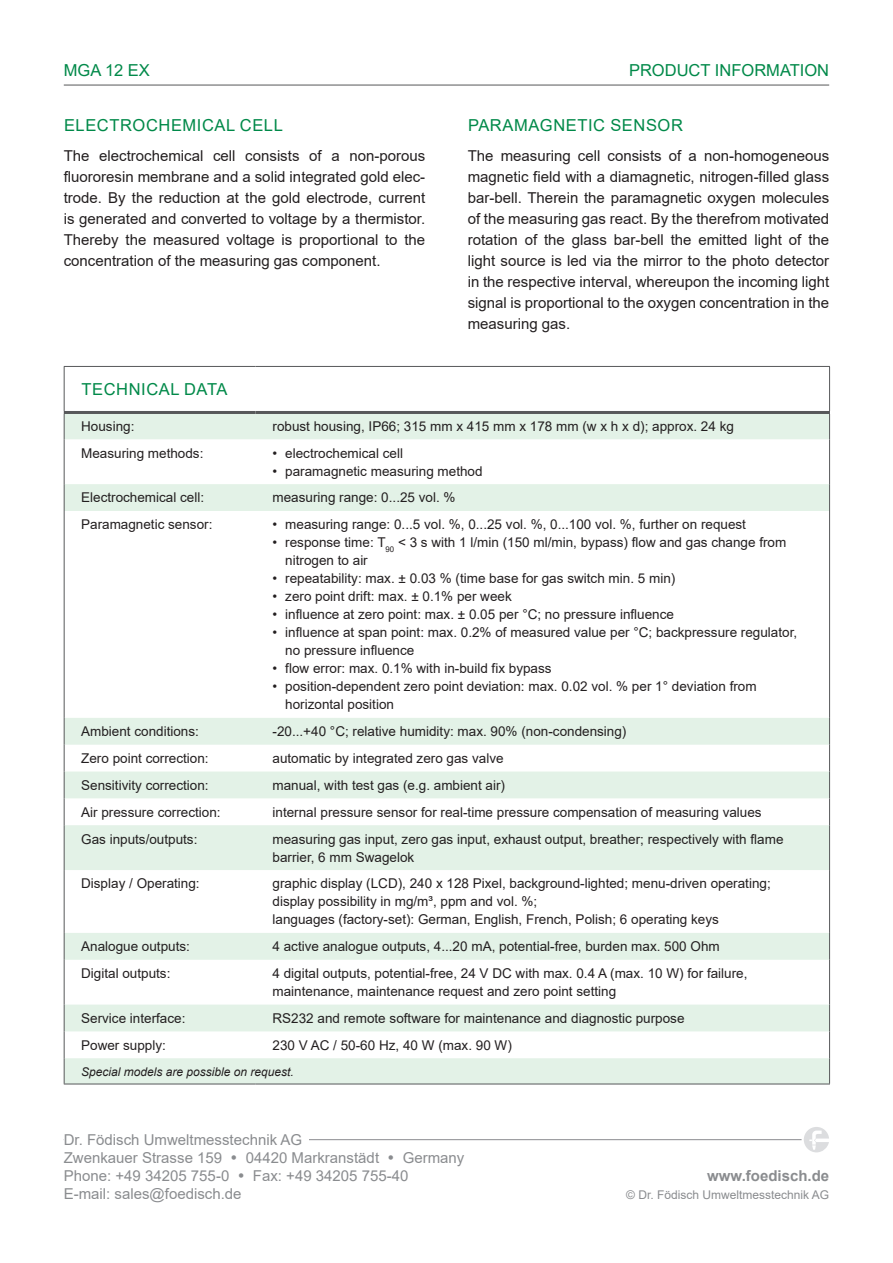
<style>
.page{position:relative;width:893px;height:1263px;background:#fff}
.page>*{position:absolute;margin:0;border:0;box-sizing:border-box;transform-origin:0 0}
.t1{font:16.5px "Arial";letter-spacing:.035em;color:#008949}
.t2{font:16.5px "Arial";color:#008949}
.t3{font:15px/21px "Arial";color:#231f20;text-align:justify}
.t4{font:15px "Arial";color:#8a8c8f}
.t5{font:700 15px "Arial";color:#8a8c8f}
.t6{font:13.5px/18px "Arial";color:#231f20}
.t7{font:italic 12px "Arial";color:#231f20}
.t8{font:12px "Arial";color:#8a8c8f}
</style>
<div class="page">
<hr style="left:64px;top:1139px;width:765px;height:1px;background:#8a8c8f">
<hr style="left:64px;top:85px;width:765px;height:1px;background:#57585a">
<div style="left:801px;top:1125px;width:30px;height:29px;background:#fff;border-radius:50%"></div>
<svg style="left:804px;top:1127px;width:25px;height:25px"></svg>
<div style="left:64px;top:1134px;width:245px;height:11px;background:#fff"></div>
<svg style="left:65px;top:414px;width:764px;height:670px"></svg>
<hr style="left:64px;top:411px;width:191px;height:3px;background:#57585a">
<hr style="left:255px;top:411px;width:575px;height:3px;background:#57585a">
<hr style="left:64px;top:366px;width:191px;height:1px;background:#57585a">
<hr style="left:64px;top:367px;width:1px;height:44px;background:#57585a">
<hr style="left:255px;top:366px;width:575px;height:1px;background:#57585a">
<hr style="left:829px;top:367px;width:1px;height:44px;background:#57585a">
<hr style="left:64px;top:1084px;width:191px;height:1px;background:#57585a">
<hr style="left:255px;top:1084px;width:575px;height:1px;background:#57585a">
<svg style="left:64px;top:414px;width:1px;height:25px"></svg>
<svg style="left:829px;top:414px;width:1px;height:25px"></svg>
<svg style="left:64px;top:933px;width:1px;height:27px"></svg>
<svg style="left:829px;top:933px;width:1px;height:27px"></svg>
<hr style="left:64px;top:960px;width:1px;height:44px;background:#57585a">
<hr style="left:829px;top:960px;width:1px;height:44px;background:#57585a">
<svg style="left:64px;top:1004px;width:1px;height:80px"></svg>
<svg style="left:829px;top:1004px;width:1px;height:80px"></svg>
<svg style="left:64px;top:718px;width:1px;height:107px"></svg>
<svg style="left:829px;top:718px;width:1px;height:107px"></svg>
<hr style="left:64px;top:825px;width:1px;height:45px;background:#57585a">
<hr style="left:829px;top:825px;width:1px;height:45px;background:#57585a">
<hr style="left:64px;top:870px;width:1px;height:63px;background:#57585a">
<hr style="left:829px;top:870px;width:1px;height:63px;background:#57585a">
<hr style="left:64px;top:439px;width:1px;height:45px;background:#57585a">
<hr style="left:829px;top:439px;width:1px;height:45px;background:#57585a">
<svg style="left:64px;top:484px;width:1px;height:27px"></svg>
<svg style="left:829px;top:484px;width:1px;height:27px"></svg>
<hr style="left:64px;top:511px;width:1px;height:207px;background:#57585a">
<hr style="left:829px;top:511px;width:1px;height:207px;background:#57585a">
<p class="t1" style="left:64px;top:59px;width:88px">MGA 12 EX</p>
<p class="t1" style="left:64px;top:114px;width:220px">ELECTROCHEMICAL CELL</p>
<p class="t3" style="left:64px;top:145px;width:363px">The electrochemical cell consists of a non-porous fluororesin membrane and a solid integrated gold elec&shy;trode. By the reduction at the gold electrode, current is generated and converted to voltage by a thermistor.<br>Thereby the measured voltage is proportional to the concentration of the measuring gas component.</p>
<p class="t2" style="left:629px;top:59px;width:202px">PRODUCT INFORMATION</p>
<p class="t1" style="left:468px;top:114px;width:216px">PARAMAGNETIC SENSOR</p>
<p class="t3" style="left:468px;top:145px;width:363px">The measuring cell consists of a non-homogeneous magnetic field with a diamagnetic, nitrogen-filled glass bar-bell. Therein the paramagnetic oxygen molecules of the measuring gas react. By the therefrom motivated rotation of the glass bar-bell the emitted light of the light source is led via the mirror to the photo detector in the respective interval, whereupon the incoming light signal is proportional to the oxygen concentration in the measuring gas.</p>
<p class="t1" style="left:81px;top:378px;width:147px">TECHNICAL DATA</p>
<p class="t6" style="left:81px;top:417px;width:55px">Housing:</p>
<p class="t6" style="left:272px;top:417px;width:463px">robust housing, IP66; 315 mm x 415 mm x 178 mm (w x h x d); approx. 24 kg</p>
<p class="t6" style="left:81px;top:444px;width:124px">Measuring methods:</p>
<p class="t6" style="left:272px;top:444px;width:132px">• electrochemical cell</p>
<p class="t6" style="left:272px;top:462px;width:212px">• paramagnetic measuring method</p>
<p class="t6" style="left:81px;top:489px;width:125px">Electrochemical cell:</p>
<p class="t6" style="left:272px;top:489px;width:185px">measuring range: 0...25 vol. %</p>
<p class="t6" style="left:81px;top:515px;width:133px">Paramagnetic sensor:</p>
<p class="t6" style="left:272px;top:515px;width:475px">• measuring range: 0...5 vol. %, 0...25 vol. %, 0...100 vol. %, further on request</p>
<p class="t6" style="left:285px;top:533px;width:503px;text-indent:-13px">• response time: T<sub>90</sub> &lt; 3 s with 1 l/min (150 ml/min, bypass) flow and gas change from nitrogen to air</p>
<p class="t6" style="left:272px;top:569px;width:404px">• repeatability: max. ± 0.03 % (time base for gas switch min. 5 min)</p>
<p class="t6" style="left:272px;top:587px;width:241px">• zero point drift: max. ± 0.1% per week</p>
<p class="t6" style="left:272px;top:605px;width:403px">• influence at zero point: max. ± 0.05 per °C; no pressure influence</p>
<p class="t6" style="left:285px;top:623px;width:513px;text-indent:-13px">• influence at span point: max. 0.2% of measured value per °C; backpressure regulator, no pressure influence</p>
<p class="t6" style="left:272px;top:659px;width:281px">• flow error: max. 0.1% with in-build fix bypass</p>
<p class="t6" style="left:285px;top:677px;width:473px;text-indent:-13px">• position-dependent zero point deviation: max. 0.02 vol. % per 1° deviation from horizontal position</p>
<p class="t6" style="left:81px;top:722px;width:119px">Ambient conditions:</p>
<p class="t6" style="left:272px;top:722px;width:355px">-20...+40 °C; relative humidity: max. 90% (non-condensing)</p>
<p class="t6" style="left:81px;top:749px;width:129px">Zero point correction:</p>
<p class="t6" style="left:272px;top:749px;width:233px">automatic by integrated zero gas valve</p>
<p class="t6" style="left:81px;top:776px;width:129px">Sensitivity correction:</p>
<p class="t6" style="left:272px;top:776px;width:234px">manual, with test gas (e.g. ambient air)</p>
<p class="t6" style="left:81px;top:803px;width:141px">Air pressure correction:</p>
<p class="t6" style="left:272px;top:803px;width:491px">internal pressure sensor for real-time pressure compensation of measuring values</p>
<p class="t6" style="left:81px;top:830px;width:118px">Gas inputs/outputs:</p>
<p class="t6" style="left:272px;top:830px;width:512px">measuring gas input, zero gas input, exhaust output, breather; respectively with flame barrier, 6 mm Swagelok</p>
<p class="t6" style="left:81px;top:874px;width:120px">Display / Operating:</p>
<p class="t6" style="left:272px;top:874px;width:500px">graphic display (LCD), 240 x 128 Pixel, background-lighted; menu-driven operating; display possibility in mg/m³, ppm and vol. %;<br>languages (factory-set): German, English, French, Polish; 6 operating keys</p>
<p class="t6" style="left:81px;top:937px;width:110px">Analogue outputs:</p>
<p class="t6" style="left:272px;top:937px;width:449px">4 active analogue outputs, 4...20 mA, potential-free, burden max. 500 Ohm</p>
<p class="t6" style="left:81px;top:964px;width:91px">Digital outputs:</p>
<p class="t6" style="left:272px;top:964px;width:476px">4 digital outputs, potential-free, 24 V DC with max. 0.4 A (max. 10 W) for failure, maintenance, maintenance request and zero point setting</p>
<p class="t6" style="left:81px;top:1009px;width:106px">Service interface:</p>
<p class="t6" style="left:272px;top:1009px;width:413px">RS232 and remote software for maintenance and diagnostic purpose</p>
<p class="t6" style="left:81px;top:1036px;width:86px">Power supply:</p>
<p class="t6" style="left:272px;top:1036px;width:241px">230 V AC / 50-60 Hz, 40 W (max. 90 W)</p>
<p class="t7" style="left:81px;top:1063px;width:214px">Special models are possible on request.</p>
<p class="t4" style="left:64px;top:1129px;width:240px">Dr. Födisch Umweltmesstechnik AG</p>
<p class="t4" style="left:64px;top:1147px;width:402px">Zwenkauer Strasse 159 • 04420 Markranstädt • Germany</p>
<p class="t4" style="left:64px;top:1165px;width:346px">Phone: +49 34205 755-0 • Fax: +49 34205 755-40</p>
<p class="t4" style="left:64px;top:1183px;width:179px">E-mail: sales@foedisch.de</p>
<p class="t5" style="left:707px;top:1165px;width:123px">www.foedisch.de</p>
<p class="t8" style="left:626px;top:1187px;width:204px">© Dr. Födisch Umweltmesstechnik AG</p>
</div>
